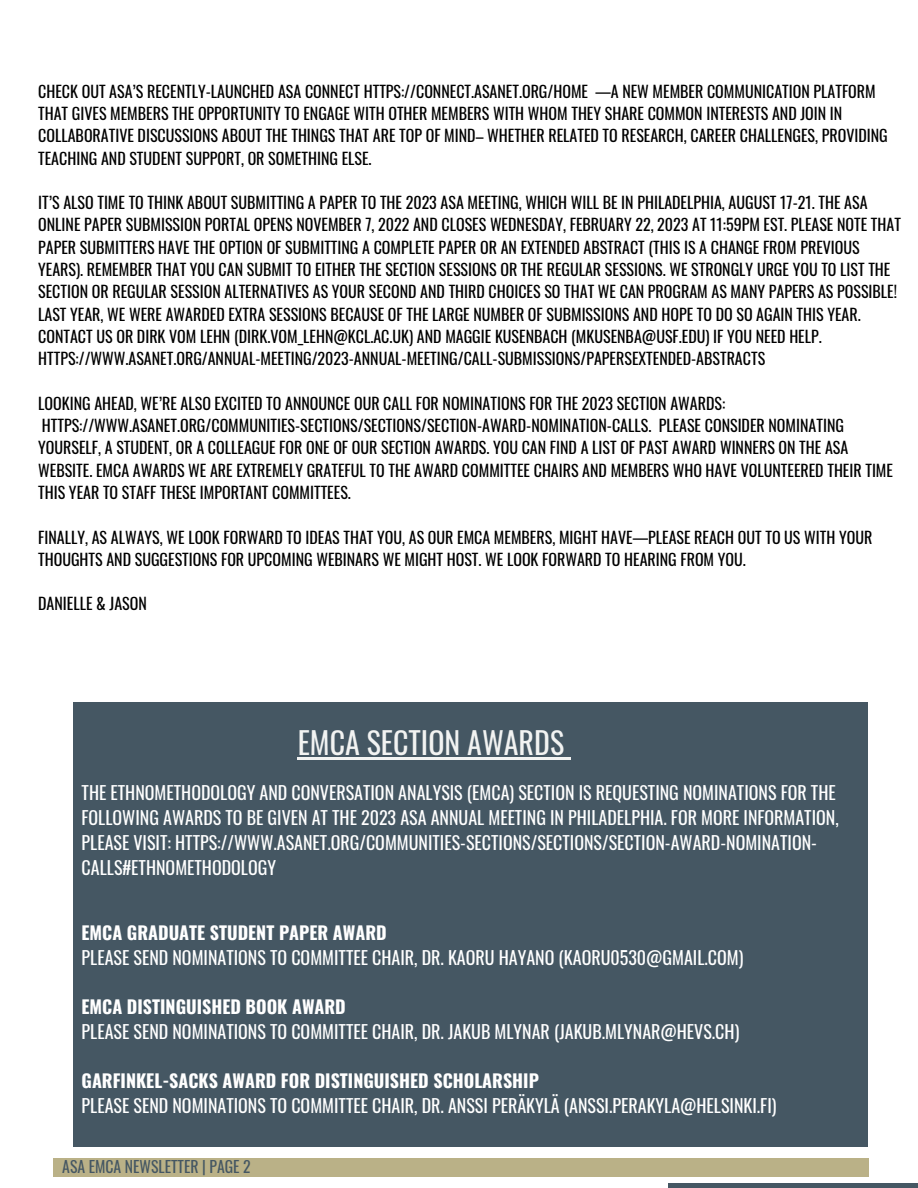
<style>
.page{position:relative;width:918px;height:1188px;background:#fff}
.page>*{position:absolute;margin:0;border:0;box-sizing:border-box;transform-origin:0 0}
.t1{font:30px "Oswald";color:#f2f3f2}
.t2{font:18px/24.8px "Oswald";color:#fff}
.t3{font:700 18px "Oswald";color:#fff}
.t4{font:16.05px/22.4px "Oswald";color:#000}
.t5{font:15.75px "Oswald";color:#455763}
</style>
<div class="page">
<div style="left:53px;top:1158px;width:815px;height:18px;background:#bab187"></div>
<div style="left:669px;top:1183px;width:249px;height:5px;background:#455763"></div>
<div style="left:74px;top:703px;width:794px;height:444px;background:#455763"></div>
<hr style="left:298px;top:758px;width:266px;height:2px;background:#f2f3f2">
<svg style="left:564px;top:758px;width:7px;height:2px"></svg>
<p class="t4" style="left:38px;top:79px;width:851px">CHECK OUT ASA’S RECENTLY-LAUNCHED ASA CONNECT HTTPS://CONNECT.ASANET.ORG/HOME —A NEW MEMBER COMMUNICATION PLATFORM THAT GIVES MEMBERS THE OPPORTUNITY TO ENGAGE WITH OTHER MEMBERS WITH WHOM THEY SHARE COMMON INTERESTS AND JOIN IN COLLABORATIVE DISCUSSIONS ABOUT THE THINGS THAT ARE TOP OF MIND– WHETHER RELATED TO RESEARCH, CAREER CHALLENGES, PROVIDING TEACHING AND STUDENT SUPPORT, OR SOMETHING ELSE.</p>
<p class="t4" style="left:38px;top:191px;width:864px">IT’S ALSO TIME TO THINK ABOUT SUBMITTING A PAPER TO THE 2023 ASA MEETING, WHICH WILL BE IN PHILADELPHIA, AUGUST 17-21. THE ASA ONLINE PAPER SUBMISSION PORTAL OPENS NOVEMBER 7, 2022 AND CLOSES WEDNESDAY, FEBRUARY 22, 2023 AT 11:59PM EST. PLEASE NOTE THAT PAPER SUBMITTERS HAVE THE OPTION OF SUBMITTING A COMPLETE PAPER OR AN EXTENDED ABSTRACT (THIS IS A CHANGE FROM PREVIOUS YEARS). REMEMBER THAT YOU CAN SUBMIT TO EITHER THE SECTION SESSIONS OR THE REGULAR SESSIONS. WE STRONGLY URGE YOU TO LIST THE SECTION OR REGULAR SESSION ALTERNATIVES AS YOUR SECOND AND THIRD CHOICES SO THAT WE CAN PROGRAM AS MANY PAPERS AS POSSIBLE!<br>LAST YEAR, WE WERE AWARDED EXTRA SESSIONS BECAUSE OF THE LARGE NUMBER OF SUBMISSIONS AND HOPE TO DO SO AGAIN THIS YEAR.<br>CONTACT US OR DIRK VOM LEHN (DIRK.VOM_LEHN@KCL.AC.UK) AND MAGGIE KUSENBACH (MKUSENBA@USF.EDU) IF YOU NEED HELP.<br>HTTPS://WWW.ASANET.ORG/ANNUAL-MEETING/2023-ANNUAL-MEETING/CALL-SUBMISSIONS/PAPERSEXTENDED-ABSTRACTS</p>
<p class="t4" style="left:38px;top:391px;width:856px">LOOKING AHEAD, WE’RE ALSO EXCITED TO ANNOUNCE OUR CALL FOR NOMINATIONS FOR THE 2023 SECTION AWARDS:<br>HTTPS://WWW.ASANET.ORG/COMMUNITIES-SECTIONS/SECTIONS/SECTION-AWARD-NOMINATION-CALLS. PLEASE CONSIDER NOMINATING YOURSELF, A STUDENT, OR A COLLEAGUE FOR ONE OF OUR SECTION AWARDS. YOU CAN FIND A LIST OF PAST AWARD WINNERS ON THE ASA WEBSITE. EMCA AWARDS WE ARE EXTREMELY GRATEFUL TO THE AWARD COMMITTEE CHAIRS AND MEMBERS WHO HAVE VOLUNTEERED THEIR TIME THIS YEAR TO STAFF THESE IMPORTANT COMMITTEES.</p>
<p class="t4" style="left:38px;top:525px;width:836px">FINALLY, AS ALWAYS, WE LOOK FORWARD TO IDEAS THAT YOU, AS OUR EMCA MEMBERS, MIGHT HAVE—PLEASE REACH OUT TO US WITH YOUR<br>THOUGHTS AND SUGGESTIONS FOR UPCOMING WEBINARS WE MIGHT HOST. WE LOOK FORWARD TO HEARING FROM YOU.</p>
<p class="t4" style="left:38px;top:592px;width:110px">DANIELLE &amp; JASON</p>
<h1 class="t1" style="left:298px;top:720px;width:268px">EMCA SECTION AWARDS</h1>
<p class="t2" style="left:82px;top:780px;width:759px">THE ETHNOMETHODOLOGY AND CONVERSATION ANALYSIS (EMCA) SECTION IS REQUESTING NOMINATIONS FOR THE FOLLOWING AWARDS TO BE GIVEN AT THE 2023 ASA ANNUAL MEETING IN PHILADELPHIA. FOR MORE INFORMATION, PLEASE VISIT: HTTPS://WWW.ASANET.ORG/COMMUNITIES-SECTIONS/SECTIONS/SECTION-AWARD-NOMINATION-CALLS#ETHNOMETHODOLOGY</p>
<p class="t3" style="left:82px;top:918px;width:307px">EMCA GRADUATE STUDENT PAPER AWARD</p>
<p class="t2" style="left:82px;top:944px;width:663px">PLEASE SEND NOMINATIONS TO COMMITTEE CHAIR, DR. KAORU HAYANO (KAORU0530@GMAIL.COM)</p>
<p class="t3" style="left:82px;top:993px;width:266px">EMCA DISTINGUISHED BOOK AWARD</p>
<p class="t2" style="left:82px;top:1018px;width:659px">PLEASE SEND NOMINATIONS TO COMMITTEE CHAIR, DR. JAKUB MLYNAR (JAKUB.MLYNAR@HEVS.CH)</p>
<p class="t3" style="left:82px;top:1067px;width:459px">GARFINKEL-SACKS AWARD FOR DISTINGUISHED SCHOLARSHIP</p>
<p class="t2" style="left:82px;top:1093px;width:696px">PLEASE SEND NOMINATIONS TO COMMITTEE CHAIR, DR. ANSSI PERÄKYLÄ (ANSSI.PERAKYLA@HELSINKI.FI)</p>
<p class="t5" style="left:62px;top:1154px;width:190px">ASA EMCA NEWSLETTER | PAGE 2</p>
</div>
